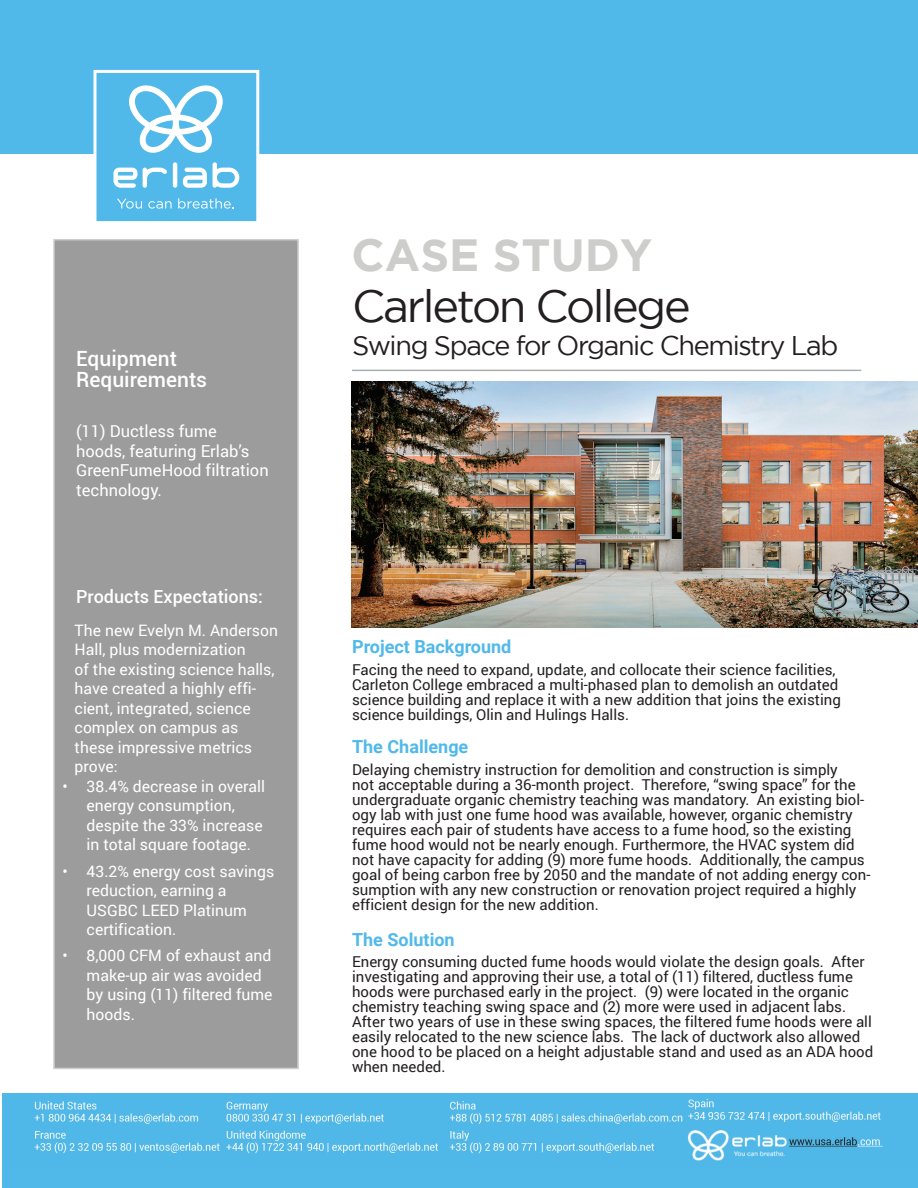
<style>
.page{position:relative;width:918px;height:1188px;background:#fff}
.page>*{position:absolute;margin:0;border:0;box-sizing:border-box;transform-origin:0 0}
.t1{font:45px "Gotham";letter-spacing:-.05em;color:#231f20}
.t2{font:700 45px "Gotham";color:#cdcdcc}
.t3{font:27px "Gotham";letter-spacing:-.05em;color:#231f20}
.t4{font:500 21px/21px "Roboto";color:#fff}
.t5{font:700 18px "Roboto";color:#51b9e9}
.t6{font:500 18px "Roboto";color:#fff}
.t7{font:16.5px/19.8px "Roboto";color:#fff}
.t8{font:15.75px/19.5px "Roboto";color:#fff}
.t9{font:15px/15px "Roboto";color:#231f20}
</style>
<div class="page">
<div style="left:0;top:0;width:918px;height:154px;background:#51b9e9"></div>
<div style="left:2px;top:1093px;width:916px;height:95px;background:#51b9e9"></div>
<div style="left:53px;top:239px;width:246px;height:830px;background:#9c9c9c;border:2px solid #cdcdcc"></div>
<img style="left:34px;top:1098px;width:849px;height:63px">
<div style="left:93px;top:70px;width:166px;height:154px;background:#51b9e9;border:3px solid #fff"></div>
<svg style="left:117px;top:199px;width:25px;height:10px"></svg>
<svg style="left:148px;top:201px;width:24px;height:8px"></svg>
<svg style="left:178px;top:198px;width:56px;height:11px"></svg>
<hr style="left:173px;top:162px;width:4px;height:26px;background:#fff;border-radius:2px">
<svg style="left:213px;top:162px;width:26px;height:26px"></svg>
<svg style="left:143px;top:168px;width:24px;height:20px"></svg>
<svg style="left:183px;top:168px;width:24px;height:20px"></svg>
<svg style="left:113px;top:168px;width:24px;height:20px"></svg>
<svg style="left:129px;top:85px;width:94px;height:68px"></svg>
<hr style="left:352px;top:370px;width:509px;height:1px;background:#acadad">
<img style="left:351px;top:382px;width:567px;height:246px">
<h3 class="t4" style="left:76px;top:347px;width:132px">Equipment<br>Requirements</h3>
<p class="t7" style="left:76px;top:421px;width:194px">(11) Ductless fume hoods, featuring Erlab’s<br>GreenFumeHood filtration technology.</p>
<p class="t6" style="left:76px;top:584px;width:188px">Products Expectations:</p>
<p class="t8" style="left:75px;top:621px;width:205px">The new Evelyn M. Anderson<br>Hall, plus modernization<br>of the existing science halls, have created a highly effi&shy;cient, integrated, science complex on campus as these impressive metrics prove:</p>
<p class="t8" style="left:87px;top:776px;width:180px;text-indent:-24px">• 38.4% decrease in overall energy consumption, despite the 33% increase in total square footage.</p>
<p class="t8" style="left:87px;top:861px;width:189px;text-indent:-24px">• 43.2% energy cost savings reduction, earning a<br>USGBC LEED Platinum certification.</p>
<p class="t8" style="left:87px;top:946px;width:187px;text-indent:-24px">• 8,000 CFM of exhaust and make-up air was avoided by using (11) filtered fume hoods.</p>
<h1 class="t2" style="left:352px;top:229px;width:302px">CASE STUDY</h1>
<h1 class="t1" style="left:352px;top:281px;width:340px">Carleton College</h1>
<h2 class="t3" style="left:352px;top:331px;width:488px">Swing Space for Organic Chemistry Lab</h2>
<p class="t5" style="left:352px;top:634px;width:161px">Project Background</p>
<p class="t9" style="left:352px;top:662px;width:490px">Facing the need to expand, update, and collocate their science facilities, Carleton College embraced a multi-phased plan to demolish an outdated science building and replace it with a new addition that joins the existing science buildings, Olin and Hulings Halls.</p>
<p class="t5" style="left:352px;top:734px;width:118px">The Challenge</p>
<p class="t9" style="left:352px;top:762px;width:520px">Delaying chemistry instruction for demolition and construction is simply<br>not acceptable during a 36-month project. Therefore, “swing space” for the undergraduate organic chemistry teaching was mandatory. An existing biol&shy;ogy lab with just one fume hood was available, however, organic chemistry requires each pair of students have access to a fume hood, so the existing fume hood would not be nearly enough. Furthermore, the HVAC system did not have capacity for adding (9) more fume hoods. Additionally, the campus goal of being carbon free by 2050 and the mandate of not adding energy con&shy;sumption with any new construction or renovation project required a highly efficient design for the new addition.</p>
<p class="t5" style="left:352px;top:927px;width:104px">The Solution</p>
<p class="t9" style="left:352px;top:955px;width:523px">Energy consuming ducted fume hoods would violate the design goals. After investigating and approving their use, a total of (11) filtered, ductless fume hoods were purchased early in the project. (9) were located in the organic chemistry teaching swing space and (2) more were used in adjacent labs.<br>After two years of use in these swing spaces, the filtered fume hoods were all easily relocated to the new science labs. The lack of ductwork also allowed one hood to be placed on a height adjustable stand and used as an ADA hood when needed.</p>
</div>
